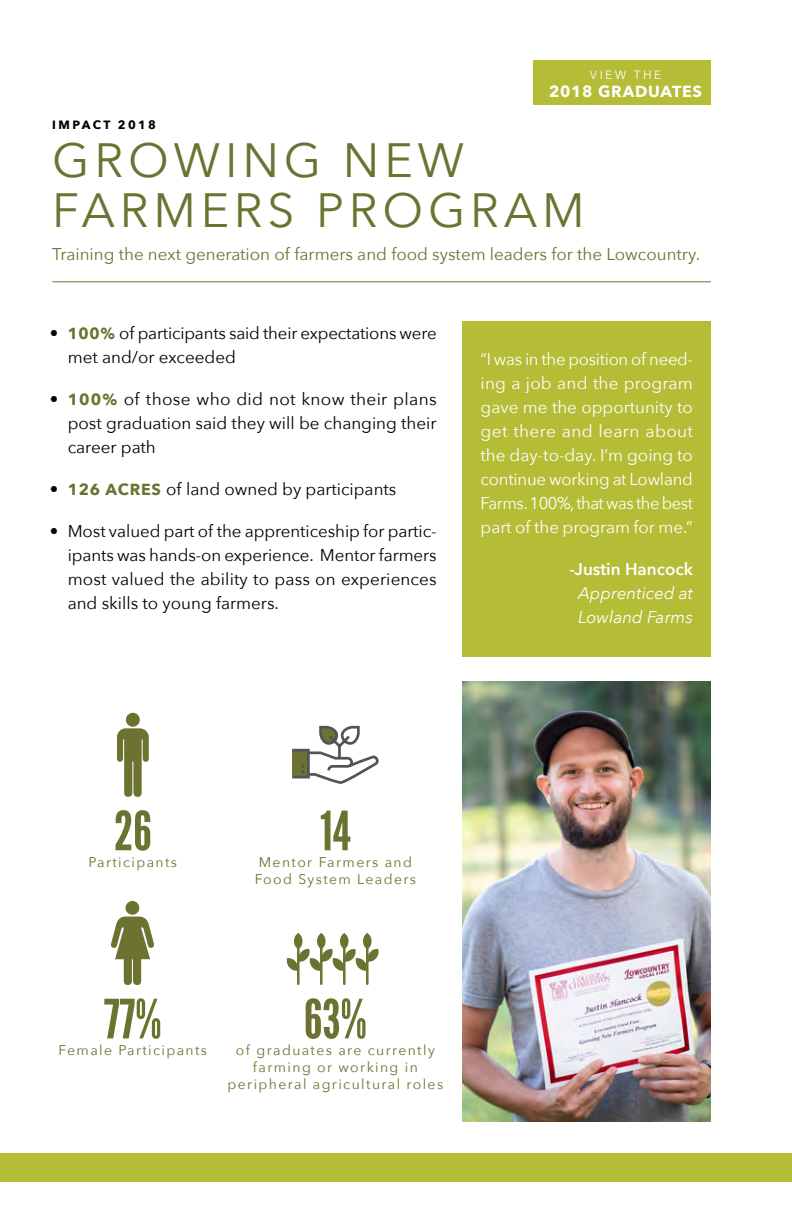
<style>
.page{position:relative;width:792px;height:1224px;background:#fff}
.page>*{position:absolute;margin:0;border:0;box-sizing:border-box;transform-origin:0 0}
.t1{font:54px "League Gothic";color:#6c7230}
.t2{font:48px/50px "Avenir Next";letter-spacing:.1em;color:#6c7230}
.t3{font:17px/24px "Avenir Next";color:#000;text-align:justify}
.t4{font:17px/24px "Avenir Next";letter-spacing:-.015em;color:#fff;text-align:justify}
.t5{font:17px "Avenir Next";color:#6c7230}
.t6{font:italic 17px/24px "Avenir Next";color:#fff}
.t7{font:600 17px "Avenir Next";color:#fff}
.t8{font:700 16px "Avenir Next";letter-spacing:.05em;color:#fff}
.t9{font:14px/16.8px "Avenir Next";letter-spacing:.1em;color:#6c7230}
.t10{font:700 12px "Avenir Next";letter-spacing:.2em;color:#000}
.t11{font:12px "Avenir Next";letter-spacing:.2em;color:#fff}
.s1{font-weight:700;font-size:16px;color:#6c7230}
</style>
<div class="page">
<div style="left:463px;top:321px;width:248px;height:245px;background:#b5bc35"></div>
<div style="left:463px;top:531px;width:248px;height:125px;background:#b5bc35"></div>
<hr style="left:52px;top:281px;width:659px;height:1px;background:#6c7230">
<svg style="left:117px;top:713px;width:32px;height:84px"></svg>
<svg style="left:292px;top:725px;width:87px;height:59px"></svg>
<img style="left:463px;top:681px;width:248px;height:441px">
<svg style="left:111px;top:901px;width:43px;height:84px"></svg>
<hr style="left:297px;top:949px;width:3px;height:35px;background:#6c7230">
<hr style="left:320px;top:949px;width:3px;height:35px;background:#6c7230">
<hr style="left:343px;top:949px;width:3px;height:35px;background:#6c7230">
<svg style="left:286px;top:933px;width:93px;height:38px"></svg>
<hr style="left:366px;top:949px;width:3px;height:35px;background:#6c7230">
<div style="left:534px;top:60px;width:177px;height:45px;background:#b5bc35"></div>
<div style="left:0;top:1153px;width:792px;height:29px;background:#b5bc35"></div>
<p class="t10" style="left:52px;top:114px;width:105px">IMPACT 2018</p>
<p class="t11" style="left:590px;top:64px;width:73px">VIEW THE</p>
<p class="t8" style="left:549px;top:77px;width:155px">2018 GRADUATES</p>
<h2 class="t2" style="left:52px;top:133px;width:534px">GROWING NEW<br>FARMERS PROGRAM</h2>
<p class="t5" style="left:52px;top:240px;width:649px">Training the next generation of farmers and food system leaders for the Lowcountry.</p>
<p class="t3" style="left:68px;top:320px;width:371px;text-indent:-18px">• <span class="s1">100%</span> of participants said their expectations were met and/or exceeded</p>
<p class="t3" style="left:68px;top:386px;width:371px;text-indent:-18px">• <span class="s1">100%</span> of those who did not know their plans post graduation said they will be changing their career path</p>
<p class="t3" style="left:50px;top:476px;width:348px">• <span class="s1">126 ACRES</span> of land owned by participants</p>
<p class="t3" style="left:68px;top:518px;width:370px;text-indent:-18px">• Most valued part of the apprenticeship for partic&shy;ipants was hands-on experience. Mentor farmers most valued the ability to pass on experiences and skills to young farmers.</p>
<p class="t4" style="left:481px;top:346px;width:214px">“I was in the position of need&shy;ing a job and the program gave me the opportunity to get there and learn about the day-to-day. I’m going to continue working at Lowland Farms. 100%, that was the best part of the program for me.”</p>
<p class="t7" style="left:569px;top:554px;width:125px">-Justin Hancock</p>
<p class="t6" style="left:578px;top:580px;width:116px">Apprenticed at<br>Lowland Farms</p>
<h1 class="t1" style="left:114px;top:799px;width:39px">26</h1>
<p class="t9" style="left:89px;top:853px;width:90px">Participants</p>
<h1 class="t1" style="left:320px;top:799px;width:32px">14</h1>
<p class="t9" style="left:255px;top:853px;width:163px">Mentor Farmers and<br>Food System Leaders</p>
<h1 class="t1" style="left:104px;top:987px;width:59px">77%</h1>
<p class="t9" style="left:59px;top:1041px;width:150px">Female Participants</p>
<h1 class="t1" style="left:304px;top:987px;width:64px">63%</h1>
<p class="t9" style="left:228px;top:1041px;width:217px;text-align:center">of graduates are currently farming or working in peripheral agricultural roles</p>
</div>
